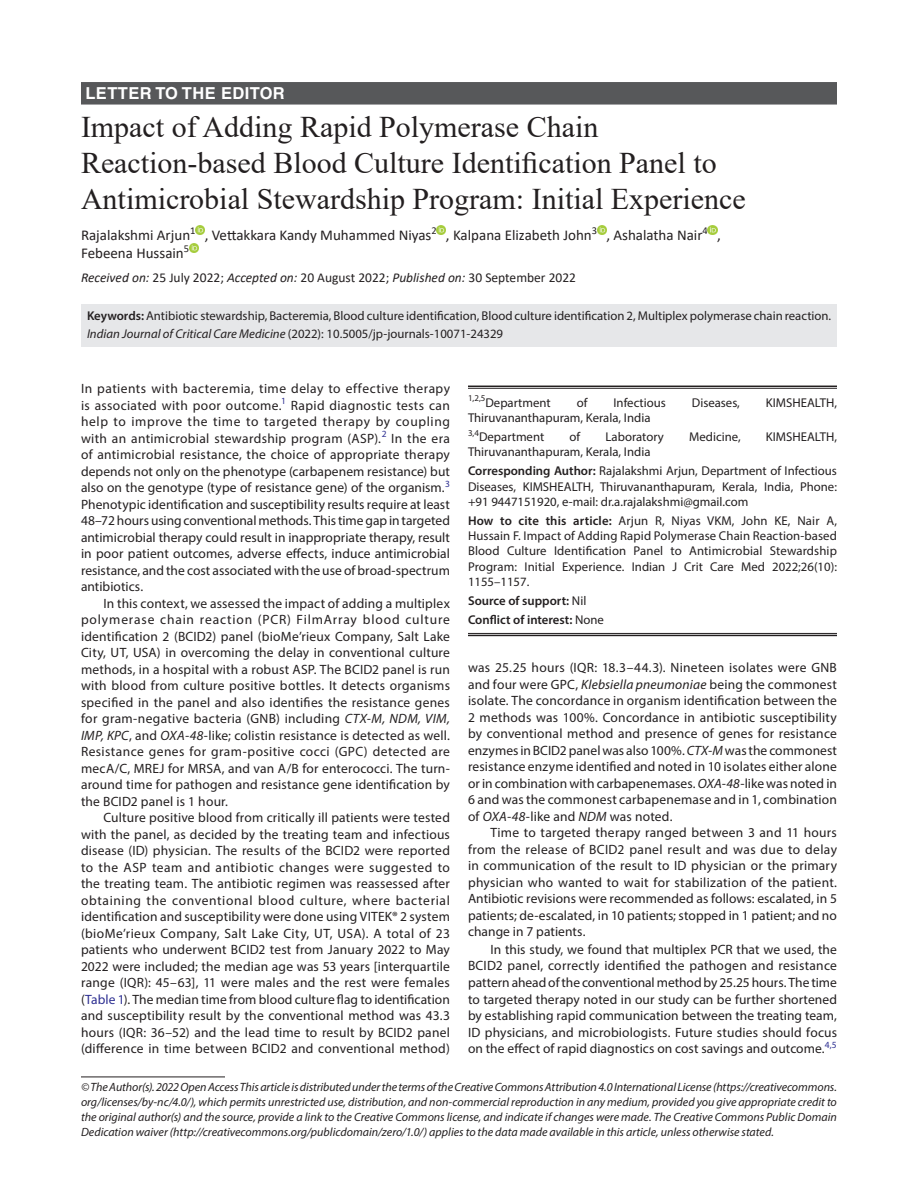
<style>
.page{position:relative;width:918px;height:1188px;background:#fff}
.page>*{position:absolute;margin:0;border:0;box-sizing:border-box;transform-origin:0 0}
.t1{font:30px/36px "Times New Roman";color:#231f20}
.ArticleType{font:700 16.5px "Helvetica LT Std";letter-spacing:.025em;color:#fff}
.AuthorName{font:15px/18px "Calibri";color:#231f20}
.Para-Indent{font:13.5px/16.5px "Myriad Pro";letter-spacing:.01em;color:#231f20;text-align:justify}
.Para-NoIndent{font:13.5px/16.5px "Myriad Pro";color:#231f20;text-align:justify}
.PAS_History{font:13.5px "Calibri";color:#231f20}
.How_to_Cite{font:12.75px/15.3px "Myriad Pro";color:#231f20;text-align:justify}
.Corresponding_Author{font:12.75px/15.3px "Myriad Pro";color:#231f20;text-align:justify}
.Keywords{font:12.75px "Myriad Pro";color:#231f20}
.Affiliation-first{font:12.75px "Myriad Pro";color:#231f20}
.Affiliation{font:12.75px "Myriad Pro";color:#231f20}
.JT_DOI{font:12.75px "Myriad Pro";color:#231f20}
.COI{font:600 12.75px "Myriad Pro";color:#231f20}
.Source{font:600 12.75px "Myriad Pro";color:#231f20}
.FootNote{font:italic 12px/15px "Myriad Pro";color:#231f20;text-align:justify}
.s1{font-style:italic}
.s2{font-weight:600}
.s3{color:#2e3092}
.s4{font-weight:400}
</style>
<div class="page">
<div style="left:81px;top:82px;width:756px;height:23px;background:#57585a"></div>
<div style="left:81px;top:304px;width:756px;height:25px;background:#e6e7e9"></div>
<div style="left:81px;top:322px;width:756px;height:25px;background:#e6e7e9"></div>
<svg style="left:196px;top:225px;width:9px;height:9px"></svg>
<svg style="left:437px;top:225px;width:9px;height:9px"></svg>
<svg style="left:597px;top:225px;width:9px;height:9px"></svg>
<svg style="left:708px;top:225px;width:9px;height:9px"></svg>
<svg style="left:189px;top:243px;width:9px;height:9px"></svg>
<hr style="left:81px;top:1077px;width:144px;height:1px;background:#231f20">
<hr style="left:468px;top:386px;width:369px;height:1px;background:#231f20">
<hr style="left:468px;top:388px;width:369px;height:1px;background:#231f20">
<hr style="left:468px;top:633px;width:369px;height:1px;background:#231f20">
<hr style="left:468px;top:635px;width:369px;height:1px;background:#231f20">
<p class="ArticleType" style="left:86px;top:83px;width:201px">LETTER TO THE EDITOR</p>
<p class="t1" style="left:81px;top:108px;width:666px">Impact of Adding Rapid Polymerase Chain<br>Reaction-based Blood Culture Identification Panel to<br>Antimicrobial Stewardship Program: Initial Experience</p>
<p class="AuthorName" style="left:81px;top:226px;width:641px">Rajalakshmi Arjun<sup>1</sup> , Vettakkara Kandy Muhammed Niyas<sup>2</sup> , Kalpana Elizabeth John<sup>3</sup> , Ashalatha Nair<sup>4</sup> ,<br>Febeena Hussain<sup>5</sup></p>
<p class="PAS_History" style="left:81px;top:268px;width:497px"><span class="s1">Received on:</span> 25 July 2022; <span class="s1">Accepted on:</span> 20 August 2022; <span class="s1">Published on:</span> 30 September 2022</p>
<p class="Keywords" style="left:87px;top:308px;width:746px"><span class="s2">Keywords:</span> Antibiotic stewardship, Bacteremia, Blood culture identification, Blood culture identification 2, Multiplex polymerase chain reaction.</p>
<p class="JT_DOI" style="left:87px;top:326px;width:418px"><span class="s1">Indian Journal of Critical Care Medicine</span> (2022): 10.5005/jp-journals-10071-24329</p>
<p class="Para-NoIndent" style="left:81px;top:380px;width:371px">In patients with bacteremia, time delay to effective therapy is associated with poor outcome.<sup>1</sup> Rapid diagnostic tests can help to improve the time to targeted therapy by coupling with an antimicrobial stewardship program (ASP).<sup>2</sup> In the era of antimicrobial resistance, the choice of appropriate therapy depends not only on the phenotype (carbapenem resistance) but also on the genotype (type of resistance gene) of the organism.<sup>3<br></sup>Phenotypic identification and susceptibility results require at least 48–72 hours using conventional methods. This time gap in targeted antimicrobial therapy could result in inappropriate therapy, result in poor patient outcomes, adverse effects, induce antimicrobial resistance, and the cost associated with the use of broad-spectrum antibiotics.</p>
<p class="Para-Indent" style="left:81px;top:595px;width:371px;text-indent:22px">In this context, we assessed the impact of adding a multiplex polymerase chain reaction (PCR) FilmArray blood culture identification 2 (BCID2) panel (bioMe’rieux Company, Salt Lake City, UT, USA) in overcoming the delay in conventional culture methods, in a hospital with a robust ASP. The BCID2 panel is run with blood from culture positive bottles. It detects organisms specified in the panel and also identifies the resistance genes for gram-negative bacteria (GNB) including <span class="s1">CTX-M, NDM, VIM, IMP, KPC</span>, and <span class="s1">OXA-48</span>-like; colistin resistance is detected as well.<br>Resistance genes for gram-positive cocci (GPC) detected are mecA/C, MREJ for MRSA, and van A/B for enterococci. The turn&shy;around time for pathogen and resistance gene identification by the BCID2 panel is 1 hour.</p>
<p class="Para-Indent" style="left:81px;top:809px;width:371px;text-indent:22px">Culture positive blood from critically ill patients were tested with the panel, as decided by the treating team and infectious disease (ID) physician. The results of the BCID2 were reported to the ASP team and antibiotic changes were suggested to the treating team. The antibiotic regimen was reassessed after obtaining the conventional blood culture, where bacterial identification and susceptibility were done using VITEK® 2 system (bioMe’rieux Company, Salt Lake City, UT, USA). A total of 23 patients who underwent BCID2 test from January 2022 to May 2022 were included; the median age was 53 years [interquartile range (IQR): 45–63], 11 were males and the rest were females (<span class="s3">Table 1</span>). The median time from blood culture flag to identification and susceptibility result by the conventional method was 43.3 hours (IQR: 36–52) and the lead time to result by BCID2 panel (difference in time between BCID2 and conventional method)</p>
<p class="Affiliation-first" style="left:468px;top:394px;width:84px"><sup>1,2,5</sup>Department</p>
<p class="Affiliation-first" style="left:577px;top:394px;width:12px">of</p>
<p class="Affiliation-first" style="left:613px;top:394px;width:54px">Infectious</p>
<p class="Affiliation-first" style="left:692px;top:394px;width:50px">Diseases,</p>
<p class="Affiliation-first" style="left:766px;top:394px;width:73px">KIMSHEALTH,</p>
<p class="Affiliation-first" style="left:468px;top:410px;width:184px">Thiruvananthapuram, Kerala, India</p>
<p class="Affiliation" style="left:468px;top:429px;width:78px"><sup>3,4</sup>Department</p>
<p class="Affiliation" style="left:570px;top:429px;width:12px">of</p>
<p class="Affiliation" style="left:606px;top:429px;width:60px">Laboratory</p>
<p class="Affiliation" style="left:689px;top:429px;width:53px">Medicine,</p>
<p class="Affiliation" style="left:766px;top:429px;width:73px">KIMSHEALTH,</p>
<p class="Affiliation" style="left:468px;top:444px;width:184px">Thiruvananthapuram, Kerala, India</p>
<p class="Corresponding_Author" style="left:468px;top:463px;width:370px"><span class="s2">Corresponding Author:</span> Rajalakshmi Arjun, Department of Infectious Diseases, KIMSHEALTH, Thiruvananthapuram, Kerala, India, Phone: +91 9447151920, e-mail: dr.a.rajalakshmi@gmail.com</p>
<p class="How_to_Cite" style="left:468px;top:513px;width:371px"><span class="s2">How to cite this article:</span> Arjun R, Niyas VKM, John KE, Nair A, Hussain F. Impact of Adding Rapid Polymerase Chain Reaction-based Blood Culture Identification Panel to Antimicrobial Stewardship Program: Initial Experience. Indian J Crit Care Med 2022;26(10):<br>1155–1157.</p>
<p class="Source" style="left:468px;top:593px;width:120px">Source of support: <span class="s4">Nil</span></p>
<p class="COI" style="left:468px;top:612px;width:137px">Conflict of interest: <span class="s4">None</span></p>
<p class="Para-Indent" style="left:468px;top:659px;width:371px">was 25.25 hours (IQR: 18.3–44.3). Nineteen isolates were GNB and four were GPC, <span class="s1">Klebsiella pneumoniae</span> being the commonest isolate. The concordance in organism identification between the 2 methods was 100%. Concordance in antibiotic susceptibility by conventional method and presence of genes for resistance enzymes in BCID2 panel was also 100%. <span class="s1">CTX-M</span> was the commonest resistance enzyme identified and noted in 10 isolates either alone or in combination with carbapenemases. <span class="s1">OXA-48</span>-like was noted in 6 and was the commonest carbapenemase and in 1, combination of <span class="s1">OXA-48</span>-like and <span class="s1">NDM</span> was noted.</p>
<p class="Para-Indent" style="left:468px;top:824px;width:371px;text-indent:22px">Time to targeted therapy ranged between 3 and 11 hours from the release of BCID2 panel result and was due to delay in communication of the result to ID physician or the primary physician who wanted to wait for stabilization of the patient.<br>Antibiotic revisions were recommended as follows: escalated, in 5 patients; de-escalated, in 10 patients; stopped in 1 patient; and no change in 7 patients.</p>
<p class="Para-Indent" style="left:468px;top:941px;width:371px;text-indent:22px">In this study, we found that multiplex PCR that we used, the BCID2 panel, correctly identified the pathogen and resistance pattern ahead of the conventional method by 25.25 hours. The time to targeted therapy noted in our study can be further shortened by establishing rapid communication between the treating team, ID physicians, and microbiologists. Future studies should focus on the effect of rapid diagnostics on cost savings and outcome.<sup>4,5</sup></p>
<p class="FootNote" style="left:81px;top:1079px;width:758px">© The Author(s). 2022 Open Access This article is distributed under the terms of the Creative Commons Attribution 4.0 International License (https://creativecommons. org/licenses/by-nc/4.0/), which permits unrestricted use, distribution, and non-commercial reproduction in any medium, provided you give appropriate credit to the original author(s) and the source, provide a link to the Creative Commons license, and indicate if changes were made. The Creative Commons Public Domain Dedication waiver (http://creativecommons.org/publicdomain/zero/1.0/) applies to the data made available in this article, unless otherwise stated.</p>
</div>
